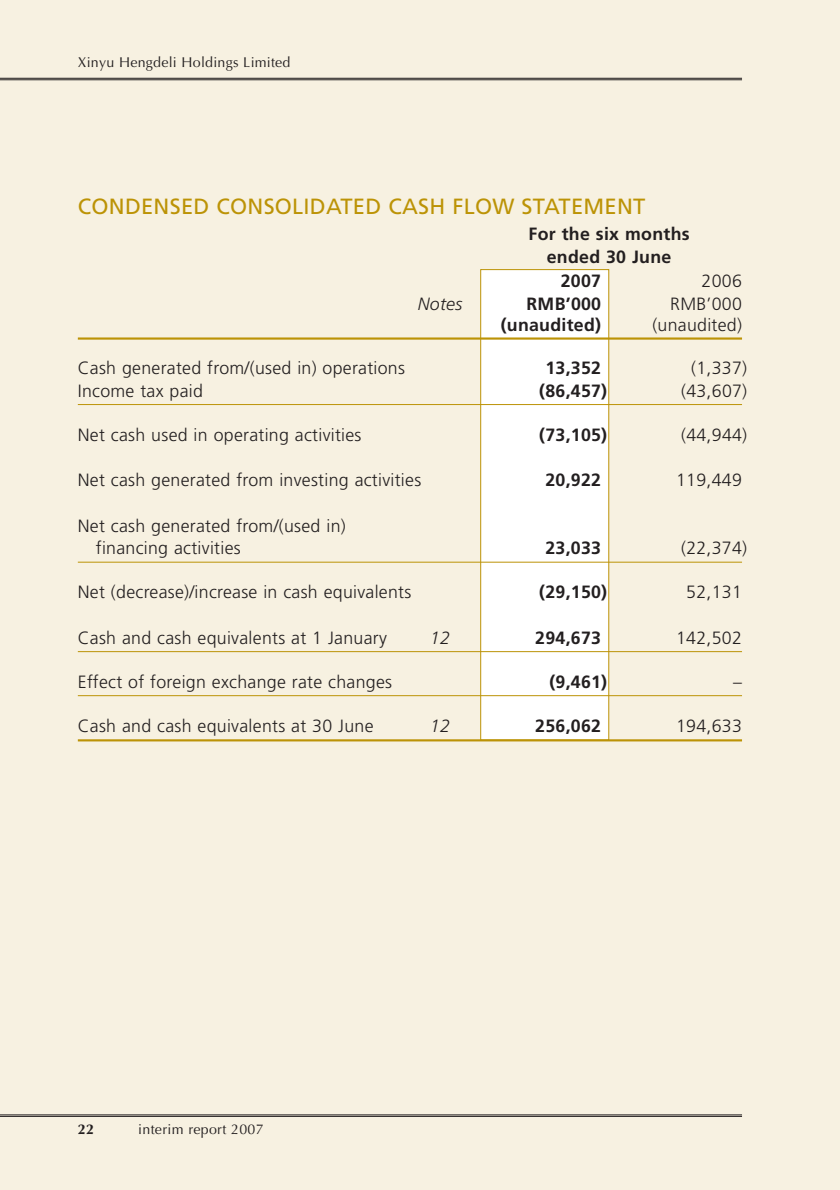
<style>
.page{position:relative;width:840px;height:1190px;background:#f7f1e1}
.page>*{position:absolute;margin:0;border:0;box-sizing:border-box;transform-origin:0 0}
.t1{font:22px "Frutiger";letter-spacing:.01em;color:#bc9306}
.t2{font:300 17.8px/22.8px "Frutiger";letter-spacing:.015em;color:#231f20}
.t3{font:700 17.8px "Frutiger";letter-spacing:.015em;color:#231f20}
.t4{font:italic 300 17.8px "Frutiger";letter-spacing:.015em;color:#231f20}
.t5{font:14.2px "Optima";letter-spacing:.015em;color:#231f20}
.t6{font:700 14.2px "Optima";color:#231f20}
</style>
<div class="page">
<hr style="left:0;top:78px;width:742px;height:1px;background:#231f20">
<hr style="left:0;top:79px;width:742px;height:1px;background:#231f20">
<hr style="left:0;top:1114px;width:742px;height:1px;background:#231f20">
<hr style="left:0;top:1116px;width:742px;height:1px;background:#231f20">
<div style="left:480px;top:269px;width:129px;height:471px;background:#fff;border:1px solid #bc9306"></div>
<hr style="left:78px;top:337px;width:664px;height:3px;background:#bc9306">
<hr style="left:78px;top:404px;width:664px;height:1px;background:#bc9306">
<hr style="left:78px;top:562px;width:664px;height:1px;background:#bc9306">
<hr style="left:78px;top:651px;width:664px;height:1px;background:#bc9306">
<hr style="left:78px;top:695px;width:664px;height:1px;background:#bc9306">
<hr style="left:78px;top:739px;width:664px;height:2px;background:#bc9306">
<p class="t5" style="left:78px;top:56px;width:214px">Xinyu Hengdeli Holdings Limited</p>
<p class="t1" style="left:78px;top:197px;width:569px">CONDENSED CONSOLIDATED CASH FLOW STATEMENT</p>
<p class="t3" style="left:529px;top:227px;width:163px">For the six months</p>
<p class="t3" style="left:547px;top:250px;width:126px">ended 30 June</p>
<p class="t3" style="left:561px;top:274px;width:42px">2007</p>
<p class="t2" style="left:702px;top:271px;width:42px">2006</p>
<p class="t4" style="left:418px;top:297px;width:46px">Notes</p>
<p class="t3" style="left:527px;top:297px;width:76px">RMB’000</p>
<p class="t2" style="left:670px;top:294px;width:73px">RMB’000</p>
<p class="t3" style="left:501px;top:318px;width:102px">(unaudited)</p>
<p class="t2" style="left:652px;top:315px;width:91px">(unaudited)</p>
<p class="t2" style="left:78px;top:358px;width:329px">Cash generated from/(used in) operations</p>
<p class="t3" style="left:545px;top:361px;width:57px">13,352</p>
<p class="t2" style="left:691px;top:358px;width:57px">(1,337)</p>
<p class="t2" style="left:78px;top:380px;width:127px">Income tax paid</p>
<p class="t3" style="left:539px;top:383px;width:69px">(86,457)</p>
<p class="t2" style="left:681px;top:380px;width:67px">(43,607)</p>
<p class="t2" style="left:78px;top:424px;width:285px">Net cash used in operating activities</p>
<p class="t3" style="left:539px;top:427px;width:69px">(73,105)</p>
<p class="t2" style="left:681px;top:424px;width:67px">(44,944)</p>
<p class="t2" style="left:78px;top:470px;width:345px">Net cash generated from investing activities</p>
<p class="t3" style="left:545px;top:473px;width:57px">20,922</p>
<p class="t2" style="left:676px;top:470px;width:67px">119,449</p>
<p class="t2" style="left:96px;top:515px;width:251px;text-indent:-18px">Net cash generated from/(used in) financing activities</p>
<p class="t3" style="left:545px;top:541px;width:57px">23,033</p>
<p class="t2" style="left:681px;top:538px;width:67px">(22,374)</p>
<p class="t2" style="left:78px;top:582px;width:335px">Net (decrease)/increase in cash equivalents</p>
<p class="t3" style="left:539px;top:585px;width:69px">(29,150)</p>
<p class="t2" style="left:686px;top:582px;width:57px">52,131</p>
<p class="t2" style="left:78px;top:628px;width:311px">Cash and cash equivalents at 1 January</p>
<p class="t4" style="left:430px;top:630px;width:22px">12</p>
<p class="t3" style="left:535px;top:630px;width:67px">294,673</p>
<p class="t2" style="left:676px;top:628px;width:67px">142,502</p>
<p class="t2" style="left:78px;top:671px;width:316px">Effect of foreign exchange rate changes</p>
<p class="t3" style="left:549px;top:674px;width:59px">(9,461)</p>
<p class="t2" style="left:733px;top:671px;width:10px">–</p>
<p class="t2" style="left:78px;top:716px;width:297px">Cash and cash equivalents at 30 June</p>
<p class="t4" style="left:430px;top:718px;width:22px">12</p>
<p class="t3" style="left:535px;top:718px;width:67px">256,062</p>
<p class="t2" style="left:676px;top:716px;width:67px">194,633</p>
<p class="t6" style="left:78px;top:1123px;width:18px">22</p>
<p class="t5" style="left:138px;top:1123px;width:127px">interim report 2007</p>
</div>
